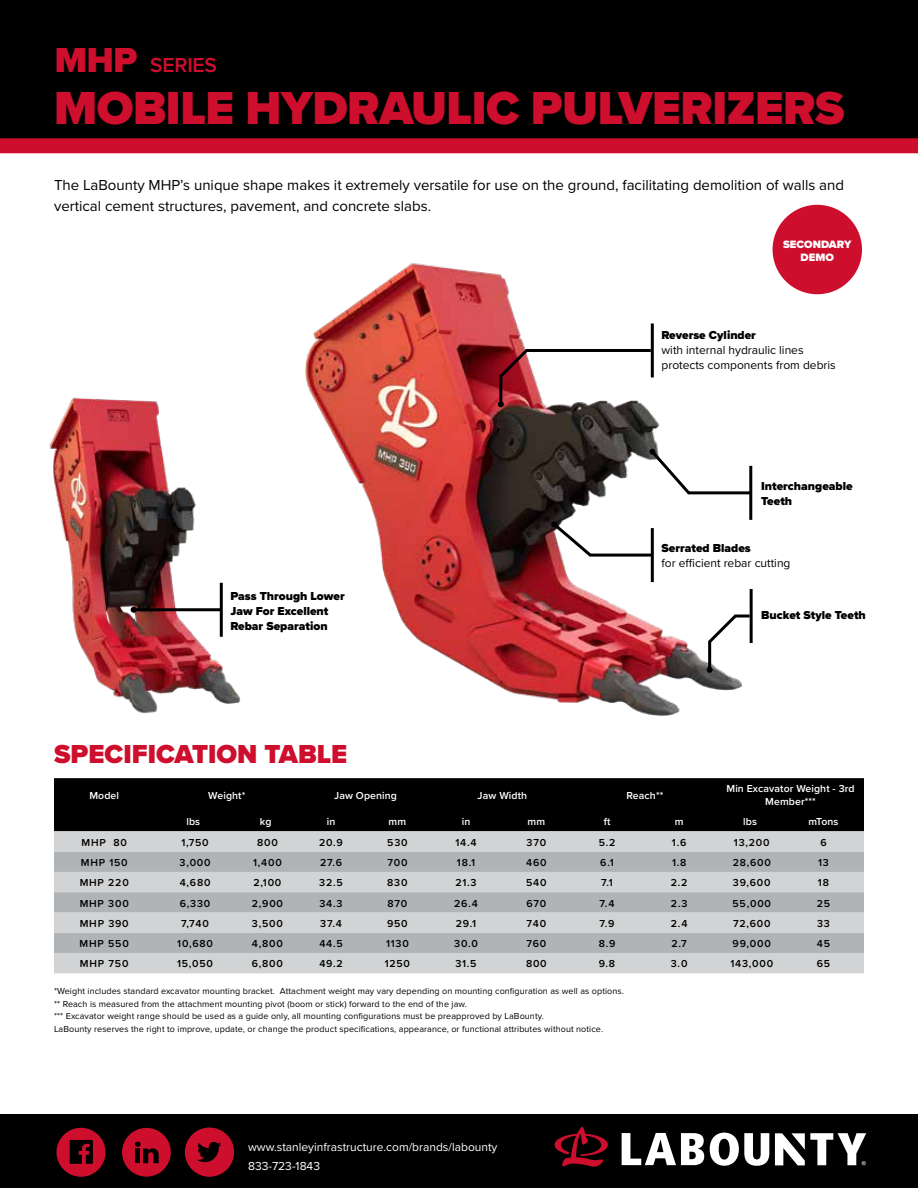
<style>
.page{position:relative;width:918px;height:1188px;background:#fff}
.page>*{position:absolute;margin:0;border:0;box-sizing:border-box;transform-origin:0 0}
.t1{font:900 48px "Proxima Nova";letter-spacing:-.01em;color:#ce0e2d}
.t2{font:900 27px "Proxima Nova";color:#ce0e2d}
.t3{font:600 21px "Proxima Nova";letter-spacing:-.01em;color:#ce0e2d}
.t4{font:15px/21px "Proxima Nova";color:#000}
.t5{font:900 12px/15px "Proxima Nova";color:#000}
.t6{font:12px/15px "Proxima Nova";color:#000}
.t7{font:12px/19.2px "Proxima Nova";color:#fff}
.t8{font:900 11.1px/13.4px "Proxima Nova";color:#fff;text-align:center}
.t9{font:600 10.5px "Proxima Nova";letter-spacing:.075em;color:#000}
.t10{font:600 10.5px/12.6px "Proxima Nova";letter-spacing:.01em;color:#fff;text-align:center}
.t11{font:9px/12.8px "Proxima Nova";letter-spacing:.01em;color:#000}
.s1{font-weight:900;font-size:36px}
</style>
<div class="page">
<div style="left:0;top:0;width:918px;height:146px;background:#000"></div>
<div style="left:54px;top:778px;width:810px;height:53px;background:#000"></div>
<div style="left:54px;top:831px;width:810px;height:142px;background:#d1d3d4"></div>
<svg style="left:54px;top:852px;width:810px;height:101px;fill:#b1b4b6"></svg>
<div style="left:0;top:138px;width:918px;height:15px;background:#ce0e2d"></div>
<div style="left:0;top:1114px;width:918px;height:74px;background:#000"></div>
<svg style="left:57px;top:1128px;width:48px;height:49px"></svg>
<div style="left:122px;top:1128px;width:49px;height:49px;background:#ce0e2d;border-radius:50%"></div>
<svg style="left:135px;top:1142px;width:24px;height:21px"></svg>
<div style="left:185px;top:1128px;width:49px;height:49px;background:#ce0e2d;border-radius:50%"></div>
<svg style="left:197px;top:1142px;width:24px;height:20px"></svg>
<svg style="left:622px;top:1133px;width:82px;height:32px"></svg>
<svg style="left:710px;top:1133px;width:59px;height:33px"></svg>
<svg style="left:775px;top:1133px;width:91px;height:32px"></svg>
<svg style="left:555px;top:1127px;width:53px;height:40px"></svg>
<img style="left:306px;top:263px;width:435px;height:453px">
<hr style="left:651px;top:528px;width:3px;height:54px;background:#000">
<hr style="left:749px;top:466px;width:3px;height:54px;background:#000">
<svg style="left:550px;top:520px;width:105px;height:38px"></svg>
<svg style="left:648px;top:447px;width:105px;height:49px"></svg>
<hr style="left:750px;top:589px;width:3px;height:54px;background:#000">
<hr style="left:651px;top:323px;width:3px;height:54px;background:#000">
<hr style="left:708px;top:641px;width:3px;height:29px;background:#000">
<svg style="left:707px;top:667px;width:6px;height:6px"></svg>
<hr style="left:499px;top:376px;width:3px;height:28px;background:#000">
<svg style="left:498px;top:401px;width:6px;height:6px"></svg>
<hr style="left:735px;top:615px;width:15px;height:3px;background:#000">
<hr style="left:526px;top:349px;width:125px;height:3px;background:#000">
<svg style="left:705px;top:611px;width:35px;height:35px"></svg>
<svg style="left:496px;top:346px;width:35px;height:35px"></svg>
<img style="left:49px;top:373px;width:412px;height:343px">
<hr style="left:220px;top:583px;width:3px;height:54px;background:#000">
<hr style="left:134px;top:608px;width:87px;height:3px;background:#000">
<svg style="left:131px;top:607px;width:6px;height:6px"></svg>
<div style="left:773px;top:205px;width:89px;height:89px;background:#ce0e2d;border-radius:50%"></div>
<h3 class="t3" style="left:55px;top:49px;width:164px"><span class="s1">MHP</span> SERIES</h3>
<h1 class="t1" style="left:54px;top:72px;width:792px">MOBILE HYDRAULIC PULVERIZERS</h1>
<h3 class="t4" style="left:54px;top:174px;width:792px">The LaBounty MHP’s unique shape makes it extremely versatile for use on the ground, facilitating demolition of walls and vertical cement structures, pavement, and concrete slabs.</h3>
<p class="t8" style="left:783px;top:237px;width:70px">SECONDARY<br>DEMO</p>
<h3 class="t5" style="left:662px;top:327px;width:96px">Reverse Cylinder</h3>
<h3 class="t6" style="left:662px;top:342px;width:176px">with internal hydraulic lines protects components from debris</h3>
<h3 class="t5" style="left:761px;top:478px;width:93px">Interchangeable<br>Teeth</h3>
<h3 class="t5" style="left:230px;top:588px;width:116px">Pass Through Lower<br>Jaw For Excellent<br>Rebar Separation</h3>
<h2 class="t2" style="left:54px;top:734px;width:295px">SPECIFICATION TABLE</h2>
<h3 class="t5" style="left:662px;top:541px;width:91px">Serrated Blades</h3>
<h3 class="t6" style="left:662px;top:555px;width:130px">for efficient rebar cutting</h3>
<h3 class="t5" style="left:761px;top:608px;width:106px">Bucket Style Teeth</h3>
<p class="t10" style="left:89px;top:789px;width:31px">Model</p>
<p class="t10" style="left:208px;top:789px;width:39px">Weight*</p>
<p class="t10" style="left:334px;top:789px;width:64px">Jaw Opening</p>
<p class="t10" style="left:478px;top:789px;width:51px">Jaw Width</p>
<p class="t10" style="left:627px;top:789px;width:38px">Reach**</p>
<p class="t10" style="left:726px;top:782px;width:130px">Min Excavator Weight - 3rd<br>Member***</p>
<p class="t10" style="left:186px;top:815px;width:15px">lbs</p>
<p class="t10" style="left:260px;top:815px;width:13px">kg</p>
<p class="t10" style="left:327px;top:815px;width:10px">in</p>
<p class="t10" style="left:389px;top:815px;width:19px">mm</p>
<p class="t10" style="left:462px;top:815px;width:10px">in</p>
<p class="t10" style="left:528px;top:815px;width:19px">mm</p>
<p class="t10" style="left:604px;top:815px;width:8px">ft</p>
<p class="t10" style="left:675px;top:815px;width:10px">m</p>
<p class="t10" style="left:743px;top:815px;width:15px">lbs</p>
<p class="t10" style="left:809px;top:815px;width:31px">mTons</p>
<p class="t9" style="left:81px;top:834px;width:47px">MHP 80</p>
<p class="t9" style="left:181px;top:834px;width:29px">1,750</p>
<p class="t9" style="left:257px;top:834px;width:22px">800</p>
<p class="t9" style="left:319px;top:834px;width:25px">20.9</p>
<p class="t9" style="left:387px;top:834px;width:22px">530</p>
<p class="t9" style="left:455px;top:834px;width:23px">14.4</p>
<p class="t9" style="left:527px;top:834px;width:21px">370</p>
<p class="t9" style="left:599px;top:834px;width:18px">5.2</p>
<p class="t9" style="left:672px;top:834px;width:16px">1.6</p>
<p class="t9" style="left:734px;top:834px;width:37px">13,200</p>
<p class="t9" style="left:820px;top:834px;width:8px">6</p>
<p class="t9" style="left:81px;top:855px;width:48px">MHP 150</p>
<p class="t9" style="left:180px;top:855px;width:33px">3,000</p>
<p class="t9" style="left:253px;top:855px;width:30px">1,400</p>
<p class="t9" style="left:320px;top:855px;width:24px">27.6</p>
<p class="t9" style="left:387px;top:855px;width:22px">700</p>
<p class="t9" style="left:457px;top:855px;width:20px">18.1</p>
<p class="t9" style="left:526px;top:855px;width:22px">460</p>
<p class="t9" style="left:600px;top:855px;width:15px">6.1</p>
<p class="t9" style="left:672px;top:855px;width:16px">1.8</p>
<p class="t9" style="left:733px;top:855px;width:40px">28,600</p>
<p class="t9" style="left:818px;top:855px;width:12px">13</p>
<p class="t9" style="left:80px;top:875px;width:51px">MHP 220</p>
<p class="t9" style="left:180px;top:875px;width:32px">4,680</p>
<p class="t9" style="left:253px;top:875px;width:29px">2,100</p>
<p class="t9" style="left:319px;top:875px;width:25px">32.5</p>
<p class="t9" style="left:387px;top:875px;width:22px">830</p>
<p class="t9" style="left:455px;top:875px;width:23px">21.3</p>
<p class="t9" style="left:526px;top:875px;width:22px">540</p>
<p class="t9" style="left:601px;top:875px;width:13px">7.1</p>
<p class="t9" style="left:671px;top:875px;width:18px">2.2</p>
<p class="t9" style="left:733px;top:875px;width:39px">39,600</p>
<p class="t9" style="left:818px;top:875px;width:13px">18</p>
<p class="t9" style="left:80px;top:895px;width:51px">MHP 300</p>
<p class="t9" style="left:180px;top:895px;width:32px">6,330</p>
<p class="t9" style="left:252px;top:895px;width:33px">2,900</p>
<p class="t9" style="left:320px;top:895px;width:25px">34.3</p>
<p class="t9" style="left:388px;top:895px;width:21px">870</p>
<p class="t9" style="left:454px;top:895px;width:25px">26.4</p>
<p class="t9" style="left:526px;top:895px;width:21px">670</p>
<p class="t9" style="left:600px;top:895px;width:16px">7.4</p>
<p class="t9" style="left:671px;top:895px;width:18px">2.3</p>
<p class="t9" style="left:733px;top:895px;width:40px">55,000</p>
<p class="t9" style="left:817px;top:895px;width:15px">25</p>
<p class="t9" style="left:80px;top:916px;width:50px">MHP 390</p>
<p class="t9" style="left:181px;top:916px;width:29px">7,740</p>
<p class="t9" style="left:252px;top:916px;width:32px">3,500</p>
<p class="t9" style="left:320px;top:916px;width:23px">37.4</p>
<p class="t9" style="left:387px;top:916px;width:22px">950</p>
<p class="t9" style="left:456px;top:916px;width:22px">29.1</p>
<p class="t9" style="left:527px;top:916px;width:21px">740</p>
<p class="t9" style="left:599px;top:916px;width:17px">7.9</p>
<p class="t9" style="left:671px;top:916px;width:18px">2.4</p>
<p class="t9" style="left:733px;top:916px;width:39px">72,600</p>
<p class="t9" style="left:817px;top:916px;width:14px">33</p>
<p class="t9" style="left:80px;top:936px;width:51px">MHP 550</p>
<p class="t9" style="left:177px;top:936px;width:37px">10,680</p>
<p class="t9" style="left:252px;top:936px;width:32px">4,800</p>
<p class="t9" style="left:319px;top:936px;width:25px">44.5</p>
<p class="t9" style="left:386px;top:936px;width:24px">1130</p>
<p class="t9" style="left:454px;top:936px;width:25px">30.0</p>
<p class="t9" style="left:526px;top:936px;width:21px">760</p>
<p class="t9" style="left:599px;top:936px;width:18px">8.9</p>
<p class="t9" style="left:672px;top:936px;width:17px">2.7</p>
<p class="t9" style="left:733px;top:936px;width:40px">99,000</p>
<p class="t9" style="left:817px;top:936px;width:15px">45</p>
<p class="t9" style="left:80px;top:956px;width:50px">MHP 750</p>
<p class="t9" style="left:177px;top:956px;width:38px">15,050</p>
<p class="t9" style="left:252px;top:956px;width:33px">6,800</p>
<p class="t9" style="left:319px;top:956px;width:25px">49.2</p>
<p class="t9" style="left:385px;top:956px;width:27px">1250</p>
<p class="t9" style="left:455px;top:956px;width:23px">31.5</p>
<p class="t9" style="left:526px;top:956px;width:22px">800</p>
<p class="t9" style="left:599px;top:956px;width:18px">9.8</p>
<p class="t9" style="left:671px;top:956px;width:18px">3.0</p>
<p class="t9" style="left:730px;top:956px;width:44px">143,000</p>
<p class="t9" style="left:817px;top:956px;width:15px">65</p>
<p class="t11" style="left:54px;top:984px;width:571px">*Weight includes standard excavator mounting bracket. Attachment weight may vary depending on mounting configuration as well as options. ** Reach is measured from the attachment mounting pivot (boom or stick) forward to the end of the jaw.<br>*** Excavator weight range should be used as a guide only, all mounting configurations must be preapproved by LaBounty.<br>LaBounty reserves the right to improve, update, or change the product specifications, appearance, or functional attributes without notice.</p>
<h3 class="t7" style="left:248px;top:1137px;width:251px">www.stanleyinfrastructure.com/brands/labounty<br>833-723-1843</h3>
</div>
